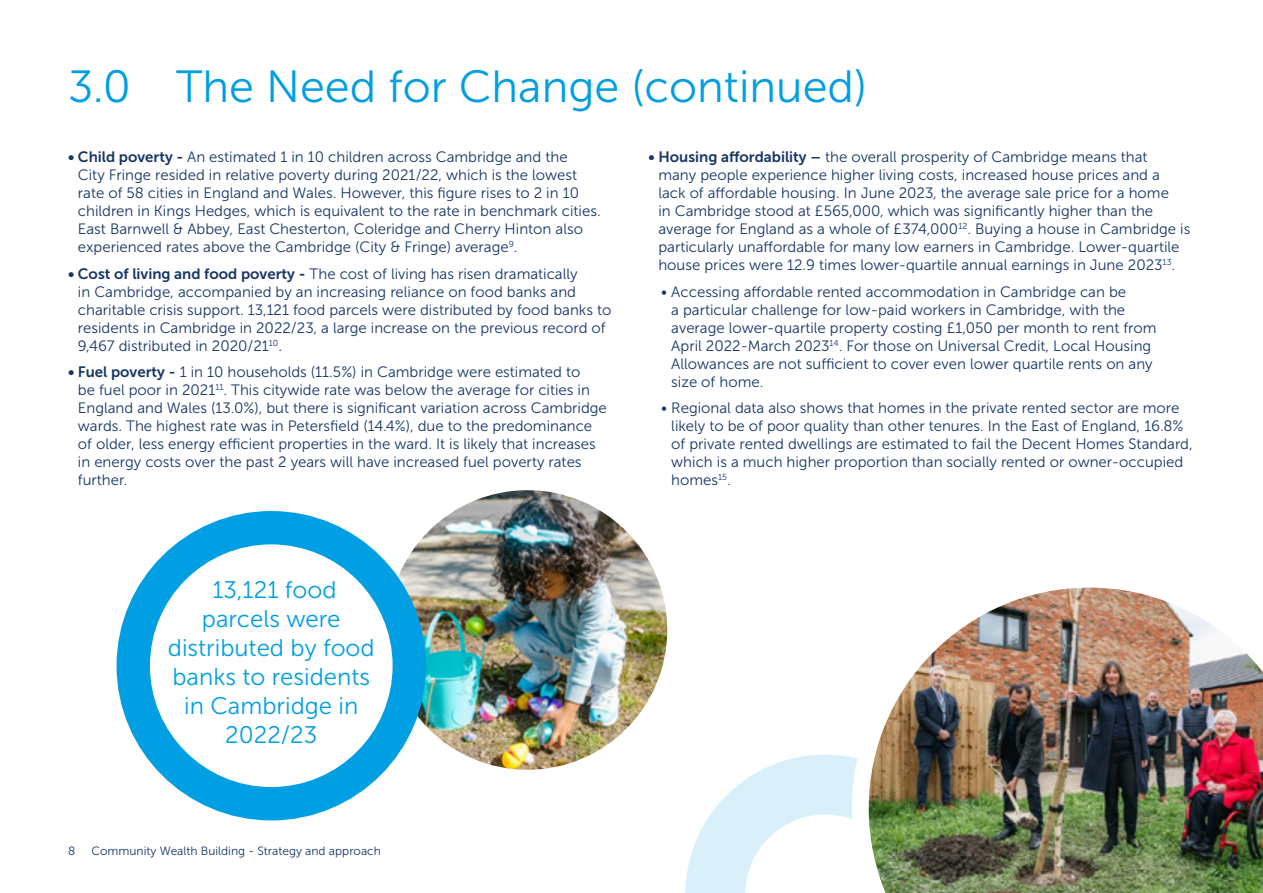
<style>
.page{position:relative;width:1263px;height:893px;background:#fff}
.page>*{position:absolute;margin:0;border:0;box-sizing:border-box;transform-origin:0 0}
.t1{font:45px "Museo Sans 300";color:#009ee3}
.t2{font:24px/28.8px "Museo Sans 300";color:#009ee3;text-align:center}
.t3{font:15px/18px "Museo Sans 300";color:#173666}
.t4{font:12px "Museo Sans 300";color:#173666}
.s1{font-family:"Museo Sans 700"}
</style>
<div class="page">
<img style="left:382px;top:492px;width:284px;height:279px">
<div style="left:377px;top:480px;width:301px;height:300px;border:11px solid #fff;border-radius:50%"></div>
<div style="left:133px;top:528px;width:276px;height:276px;background:#fff;border-radius:50%"></div>
<div style="left:117px;top:511px;width:309px;height:309px;border:33px solid #009ee3;border-radius:50%"></div>
<svg style="left:685px;top:754px;width:167px;height:139px"></svg>
<img style="left:852px;top:587px;width:411px;height:306px">
<h1 class="t1" style="left:68px;top:62px;width:800px">3.0 The Need for Change (continued)</h1>
<p class="t3" style="left:78px;top:148px;width:524px;text-indent:-10px"><span class="s1">• Child poverty -</span> An estimated 1 in 10 children across Cambridge and the<br>City Fringe resided in relative poverty during 2021/22, which is the lowest rate of 58 cities in England and Wales. However, this fgure rises to 2 in 10 children in Kings Hedges, which is equivalent to the rate in benchmark cities.<br>East Barnwell &amp; Abbey, East Chesterton, Coleridge and Cherry Hinton also experienced rates above the Cambridge (City &amp; Fringe) average<sup>9</sup>.</p>
<p class="t3" style="left:78px;top:265px;width:535px;text-indent:-10px"><span class="s1">• Cost of living and food poverty -</span> The cost of living has risen dramatically<br>in Cambridge, accompanied by an increasing reliance on food banks and charitable crisis support. 13,121 food parcels were distributed by food banks to residents in Cambridge in 2022/23, a large increase on the previous record of 9,467 distributed in 2020/21<sup>10</sup>.</p>
<p class="t3" style="left:78px;top:363px;width:530px;text-indent:-10px"><span class="s1">• Fuel poverty -</span> 1 in 10 households (11.5%) in Cambridge were estimated to<br>be fuel poor in 2021<sup>11</sup>. This citywide rate was below the average for cities in England and Wales (13.0%), but there is signifcant variation across Cambridge wards. The highest rate was in Petersfeld (14.4%), due to the predominance of older, less energy efcient properties in the ward. It is likely that increases in energy costs over the past 2 years will have increased fuel poverty rates further.</p>
<p class="t3" style="left:658px;top:148px;width:533px;text-indent:-10px"><span class="s1">• Housing afordability –</span> the overall prosperity of Cambridge means that<br>many people experience higher living costs, increased house prices and a lack of afordable housing. In June 2023, the average sale price for a home<br>in Cambridge stood at £565,000, which was signifcantly higher than the average for England as a whole of £374,000<sup>12</sup>. Buying a house in Cambridge is particularly unafordable for many low earners in Cambridge. Lower-quartile house prices were 12.9 times lower-quartile annual earnings in June 2023<sup>13</sup>.</p>
<p class="t3" style="left:671px;top:283px;width:487px;text-indent:-10px">• Accessing afordable rented accommodation in Cambridge can be<br>a particular challenge for low-paid workers in Cambridge, with the average lower-quartile property costing £1,050 per month to rent from April 2022-March 2023<sup>14</sup>. For those on Universal Credit, Local Housing Allowances are not sufcient to cover even lower quartile rents on any size of home.</p>
<p class="t3" style="left:671px;top:399px;width:523px;text-indent:-10px">• Regional data also shows that homes in the private rented sector are more likely to be of poor quality than other tenures. In the East of England, 16.8% of private rented dwellings are estimated to fail the Decent Homes Standard, which is a much higher proportion than socially rented or owner-occupied homes<sup>15</sup>.</p>
<h2 class="t2" style="left:168px;top:576px;width:208px">13,121 food parcels were distributed by food banks to residents in Cambridge in<br>2022/23</h2>
<p class="t4" style="left:68px;top:845px;width:9px">8</p>
<p class="t4" style="left:91px;top:845px;width:291px">Community Wealth Building - Strategy and approach</p>
</div>
